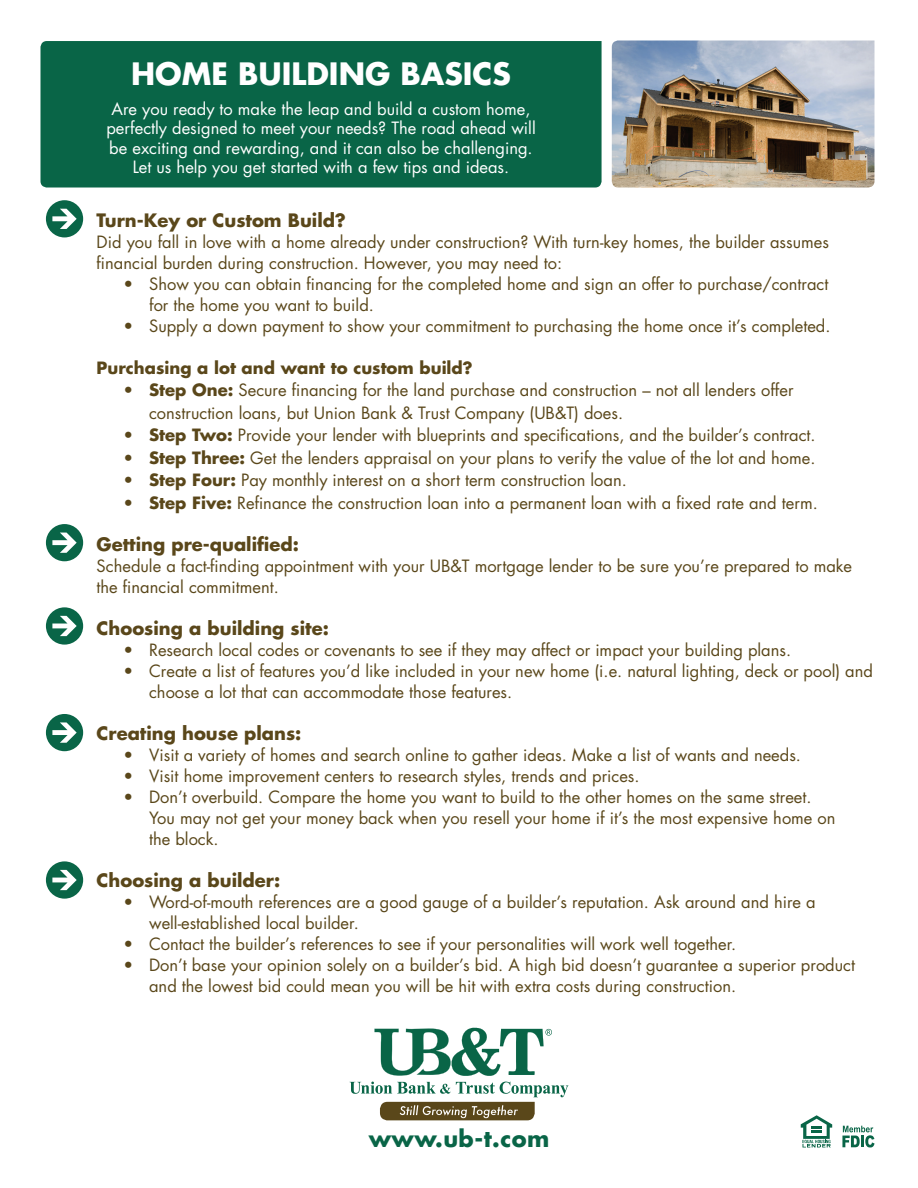
<style>
.page{position:relative;width:918px;height:1188px;background:#fff}
.page>*{position:absolute;margin:0;border:0;box-sizing:border-box;transform-origin:0 0}
.t1{font:700 30px "Futura Std";color:#fff}
.t2{font:700 22.5px "Futura Std";letter-spacing:.02em;color:#096547}
.t3{font:700 18px "Futura Std";color:#5a471a}
.t4{font:16.5px/21px "Futura Std";color:#5a471a}
.t5{font:16.5px/19.5px "Futura Std";color:#fff;text-align:center}
.t6{font:700 16.5px "Futura Std";color:#5a471a}
.s1{font-weight:700}
</style>
<div class="page">
<div style="left:40px;top:41px;width:562px;height:147px;background:#096547"></div>
<img style="left:612px;top:40px;width:262px;height:148px">
<svg style="left:374px;top:1028px;width:178px;height:48px"></svg>
<svg style="left:350px;top:1082px;width:218px;height:38px"></svg>
<svg style="left:842px;top:1126px;width:32px;height:22px"></svg>
<svg style="left:801px;top:1115px;width:31px;height:33px"></svg>
<svg style="left:46px;top:200px;width:37px;height:37px"></svg>
<svg style="left:46px;top:524px;width:37px;height:37px"></svg>
<svg style="left:46px;top:607px;width:37px;height:38px"></svg>
<svg style="left:46px;top:714px;width:37px;height:37px"></svg>
<svg style="left:46px;top:861px;width:37px;height:38px"></svg>
<h1 class="t1" style="left:131px;top:54px;width:381px">HOME BUILDING BASICS</h1>
<p class="t5" style="left:106px;top:99px;width:431px">Are you ready to make the leap and build a custom home, perfectly designed to meet your needs? The road ahead will be exciting and rewarding, and it can also be challenging.<br>Let us help you get started with a few tips and ideas.</p>
<p class="t3" style="left:97px;top:208px;width:251px">Turn-Key or Custom Build?</p>
<p class="t4" style="left:97px;top:232px;width:734px">Did you fall in love with a home already under construction? With turn-key homes, the builder assumes financial burden during construction. However, you may need to:</p>
<p class="t4" style="left:149px;top:274px;width:681px;text-indent:-25px">• Show you can obtain financing for the completed home and sign an offer to purchase/contract for the home you want to build.</p>
<p class="t4" style="left:124px;top:316px;width:708px">• Supply a down payment to show your commitment to purchasing the home once it’s completed.</p>
<p class="t6" style="left:97px;top:357px;width:378px">Purchasing a lot and want to custom build?</p>
<p class="t4" style="left:149px;top:379px;width:646px;line-height:22.5px;text-indent:-26px">• <span class="s1">Step One:</span> Secure financing for the land purchase and construction – not all lenders offer construction loans, but Union Bank &amp; Trust Company (UB&amp;T) does.</p>
<p class="t4" style="left:124px;top:425px;width:694px">• <span class="s1">Step Two:</span> Provide your lender with blueprints and specifications, and the builder’s contract.</p>
<p class="t4" style="left:124px;top:448px;width:693px">• <span class="s1">Step Three:</span> Get the lenders appraisal on your plans to verify the value of the lot and home.</p>
<p class="t4" style="left:124px;top:470px;width:505px">• <span class="s1">Step Four:</span> Pay monthly interest on a short term construction loan.</p>
<p class="t4" style="left:124px;top:493px;width:696px">• <span class="s1">Step Five:</span> Refinance the construction loan into a permanent loan with a fixed rate and term.</p>
<p class="t3" style="left:97px;top:532px;width:204px">Getting pre-qualified:</p>
<p class="t4" style="left:97px;top:556px;width:757px">Schedule a fact-finding appointment with your UB&amp;T mortgage lender to be sure you’re prepared to make the financial commitment.</p>
<p class="t3" style="left:97px;top:616px;width:234px">Choosing a building site:</p>
<p class="t4" style="left:124px;top:640px;width:669px">• Research local codes or covenants to see if they may affect or impact your building plans.</p>
<p class="t4" style="left:149px;top:661px;width:725px;text-indent:-25px">• Create a list of features you’d like included in your new home (i.e. natural lighting, deck or pool) and choose a lot that can accommodate those features.</p>
<p class="t3" style="left:97px;top:721px;width:206px">Creating house plans:</p>
<p class="t4" style="left:124px;top:745px;width:679px">• Visit a variety of homes and search online to gather ideas. Make a list of wants and needs.</p>
<p class="t4" style="left:124px;top:766px;width:518px">• Visit home improvement centers to research styles, trends and prices.</p>
<p class="t4" style="left:149px;top:787px;width:688px;text-indent:-25px">• Don’t overbuild. Compare the home you want to build to the other homes on the same street.<br>You may not get your money back when you resell your home if it’s the most expensive home on the block.</p>
<p class="t3" style="left:97px;top:868px;width:185px">Choosing a builder:</p>
<p class="t4" style="left:149px;top:892px;width:668px;text-indent:-25px">• Word-of-mouth references are a good gauge of a builder’s reputation. Ask around and hire a well-established local builder.</p>
<p class="t4" style="left:124px;top:934px;width:614px">• Contact the builder’s references to see if your personalities will work well together.</p>
<p class="t4" style="left:149px;top:955px;width:707px;text-indent:-25px">• Don’t base your opinion solely on a builder’s bid. A high bid doesn’t guarantee a superior product and the lowest bid could mean you will be hit with extra costs during construction.</p>
<h2 class="t2" style="left:369px;top:1124px;width:182px">www.ub-t.com</h2>
</div>
